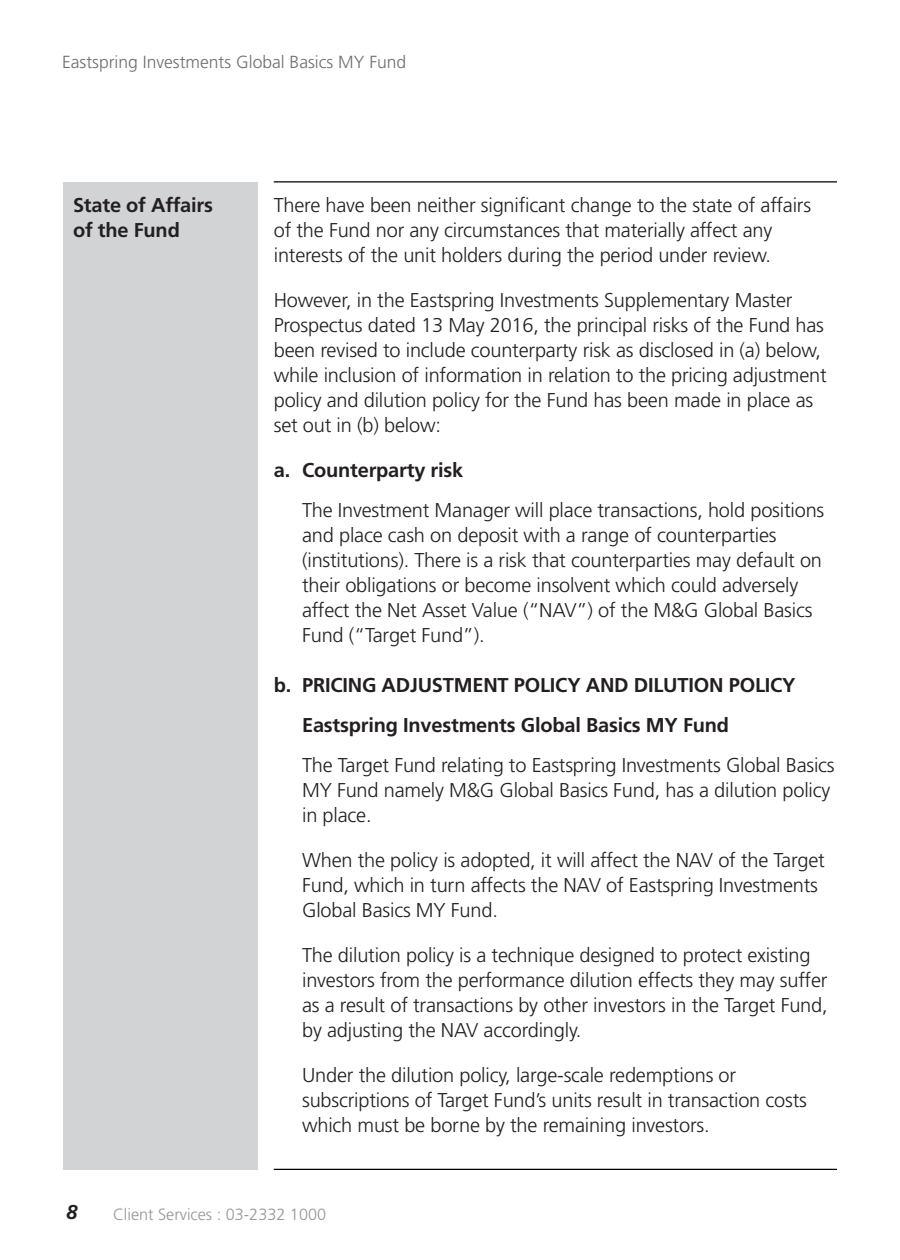
<style>
.page{position:relative;width:900px;height:1260px;background:#fff}
.page>*{position:absolute;margin:0;border:0;box-sizing:border-box;transform-origin:0 0}
.t1{font:300 20px/25px "Frutiger";letter-spacing:-.01em;color:#231f20}
.t2{font:700 20px/25px "Frutiger";letter-spacing:-.01em;color:#231f20}
.t3{font:italic 700 20px "Frutiger";color:#231f20}
.t4{font:300 17.5px "Frutiger";color:#6d6e70}
.t5{font:300 16.25px "Frutiger";color:#939598}
</style>
<div class="page">
<div style="left:63px;top:182px;width:195px;height:987px;background:#d1d3d4"></div>
<hr style="left:274px;top:181px;width:563px;height:1px;background:#000">
<hr style="left:274px;top:1169px;width:563px;height:1px;background:#000">
<p class="t4" style="left:62px;top:54px;width:346px">Eastspring Investments Global Basics MY Fund</p>
<p class="t2" style="left:73px;top:194px;width:142px">State of Affairs of the Fund</p>
<p class="t1" style="left:274px;top:194px;width:539px">There have been neither significant change to the state of affairs of the Fund nor any circumstances that materially affect any interests of the unit holders during the period under review.</p>
<p class="t1" style="left:274px;top:289px;width:554px">However, in the Eastspring Investments Supplementary Master Prospectus dated 13 May 2016, the principal risks of the Fund has been revised to include counterparty risk as disclosed in (a) below, while inclusion of information in relation to the pricing adjustment policy and dilution policy for the Fund has been made in place as set out in (b) below:</p>
<p class="t2" style="left:274px;top:459px;width:191px">a. Counterparty risk</p>
<p class="t1" style="left:302px;top:499px;width:524px">The Investment Manager will place transactions, hold positions and place cash on deposit with a range of counterparties (institutions). There is a risk that counterparties may default on their obligations or become insolvent which could adversely affect the Net Asset Value (“NAV”) of the M&amp;G Global Basics Fund (“Target Fund”).</p>
<p class="t2" style="left:302px;top:666px;width:495px;line-height:40px;text-indent:-28px">b. PRICING ADJUSTMENT POLICY AND DILUTION POLICY<br>Eastspring Investments Global Basics MY Fund</p>
<p class="t1" style="left:302px;top:754px;width:534px">The Target Fund relating to Eastspring Investments Global Basics<br>MY Fund namely M&amp;G Global Basics Fund, has a dilution policy in place.</p>
<p class="t1" style="left:302px;top:849px;width:524px">When the policy is adopted, it will affect the NAV of the Target<br>Fund, which in turn affects the NAV of Eastspring Investments<br>Global Basics MY Fund.</p>
<p class="t1" style="left:302px;top:944px;width:527px">The dilution policy is a technique designed to protect existing investors from the performance dilution effects they may suffer as a result of transactions by other investors in the Target Fund, by adjusting the NAV accordingly.</p>
<p class="t1" style="left:302px;top:1064px;width:506px">Under the dilution policy, large-scale redemptions or subscriptions of Target Fund’s units result in transaction costs which must be borne by the remaining investors.</p>
<p class="t3" style="left:66px;top:1204px;width:13px">8</p>
<p class="t5" style="left:113px;top:1208px;width:215px">Client Services : 03-2332 1000</p>
</div>
